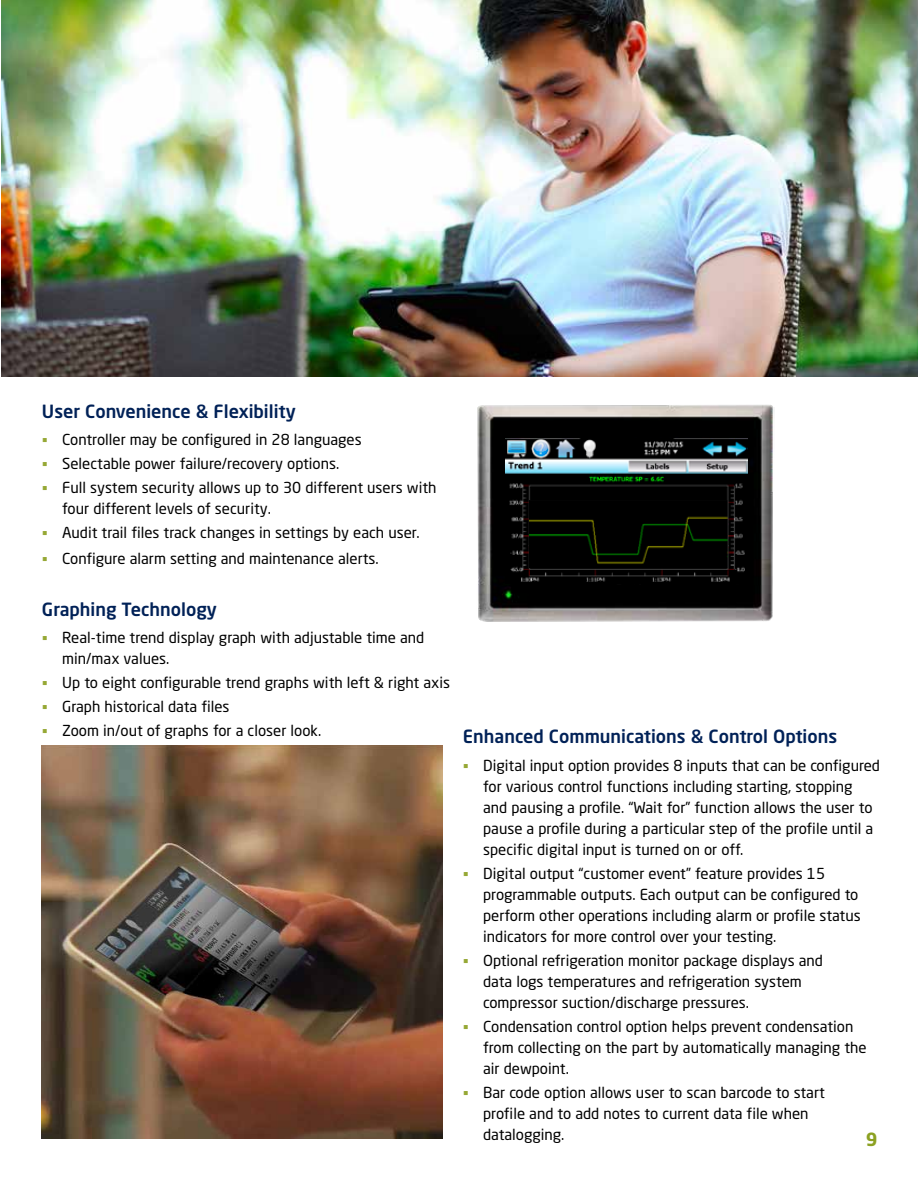
<style>
.page{position:relative;width:918px;height:1188px;background:#fff}
.page>*{position:absolute;margin:0;border:0;box-sizing:border-box;transform-origin:0 0}
.t1{font:500 18px "Neo Sans Std";color:#002157}
.t2{font:700 18px "Neo Sans Std";color:#8ca122}
.t3{font:15px/21px "Neo Sans Std";color:#000}
</style>
<div class="page">
<img style="left:42px;top:745px;width:400px;height:393px">
<img style="left:477px;top:404px;width:297px;height:218px">
<img style="left:505px;top:438px;width:243px;height:146px">
<img style="left:530px;top:500px;width:198px;height:68px">
<img style="left:1px;top:0;width:917px;height:377px">
<p class="t1" style="left:42px;top:400px;width:255px">User Convenience &amp; Flexibility</p>
<p class="t3" style="left:62px;top:428px;width:376px;line-height:24px">Controller may be configured in 28 languages<br>Selectable power failure/recovery options.<br>Full system security allows up to 30 different users with</p>
<p class="t3" style="left:62px;top:497px;width:359px;line-height:24px">four different levels of security.<br>Audit trail files track changes in settings by each user.</p>
<p class="t3" style="left:62px;top:548px;width:318px">Configure alarm setting and maintenance alerts.</p>
<p class="t1" style="left:42px;top:598px;width:176px">Graphing Technology</p>
<p class="t3" style="left:62px;top:627px;width:364px">Real-time trend display graph with adjustable time and min/max values.</p>
<p class="t3" style="left:62px;top:671px;width:389px;line-height:24px">Up to eight configurable trend graphs with left &amp; right axis<br>Graph historical data files<br>Zoom in/out of graphs for a closer look.</p>
<p class="t1" style="left:463px;top:725px;width:376px">Enhanced Communications &amp; Control Options</p>
<p class="t3" style="left:483px;top:755px;width:398px">Digital input option provides 8 inputs that can be configured for various control functions including starting, stopping and pausing a profile. “Wait for” function allows the user to pause a profile during a particular step of the profile until a specific digital input is turned on or off.</p>
<p class="t3" style="left:483px;top:863px;width:379px">Digital output “customer event” feature provides 15 programmable outputs. Each output can be configured to perform other operations including alarm or profile status indicators for more control over your testing.</p>
<p class="t3" style="left:483px;top:950px;width:341px">Optional refrigeration monitor package displays and data logs temperatures and refrigeration system compressor suction/discharge pressures.</p>
<p class="t3" style="left:483px;top:1016px;width:385px">Condensation control option helps prevent condensation from collecting on the part by automatically managing the air dewpoint.</p>
<p class="t3" style="left:483px;top:1082px;width:343px">Bar code option allows user to scan barcode to start profile and to add notes to current data file when datalogging.</p>
<p class="t2" style="left:866px;top:1127px;width:13px">9</p>
</div>
